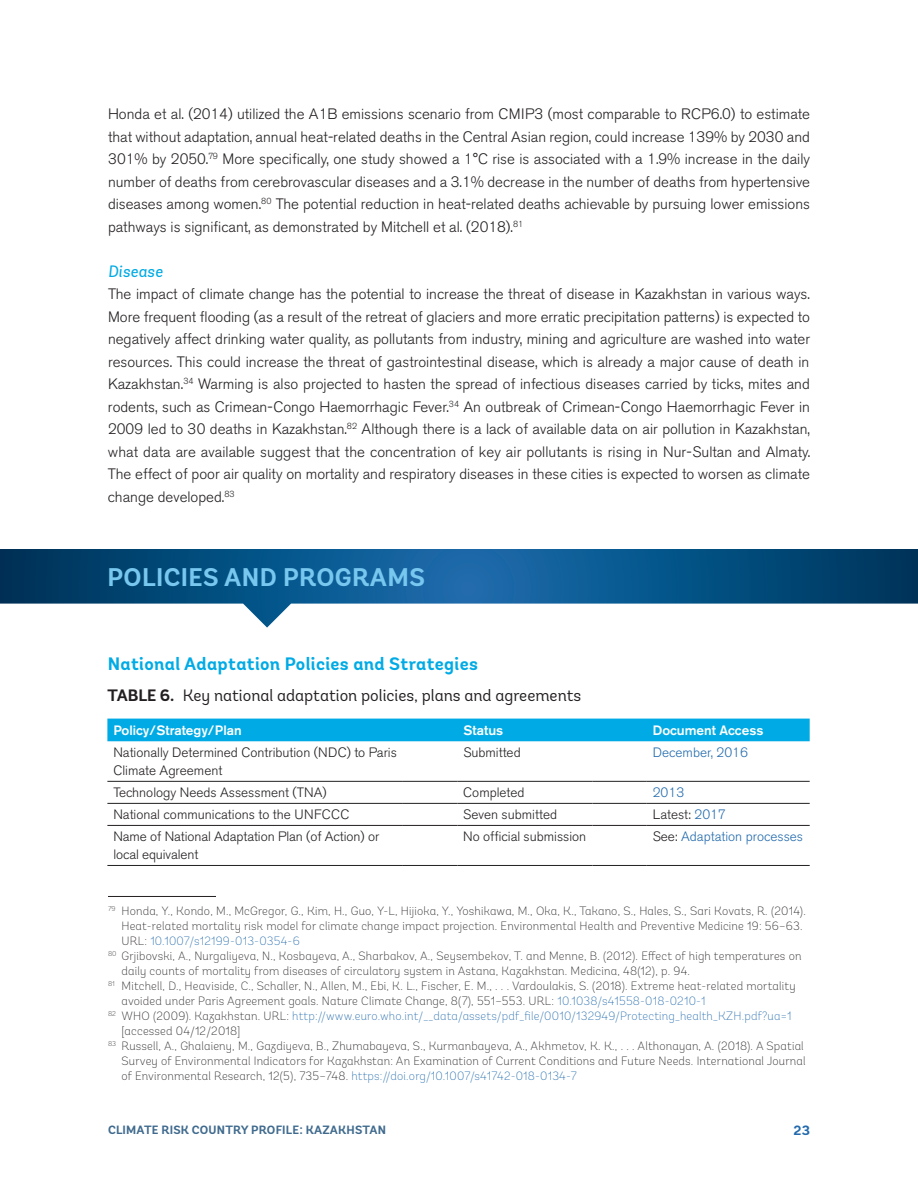
<style>
.page{position:relative;width:918px;height:1188px;background:#fff}
.page>*{position:absolute;margin:0;border:0;box-sizing:border-box;transform-origin:0 0}
.t1{font:700 25.5px "Andes";letter-spacing:.015em;color:#78c7ef}
.t2{font:700 18px "Andes";letter-spacing:.02em;color:#00abe5}
.t3{font:16.5px "Andes";color:#231f20}
.t4{font:italic 16.5px "Andes";letter-spacing:.02em;color:#00abe5}
.t5{font:300 15px/22.5px "Akzidenz Grotesk BE";color:#231f20;text-align:justify}
.t6{font:300 13.5px/18px "Akzidenz Grotesk BE";color:#231f20}
.t7{font:500 13.5px "Akzidenz Grotesk BE";color:#fff}
.t8{font:300 13.5px "Akzidenz Grotesk BE";color:#236bad}
.t9{font:700 13.5px "Andes";color:#236bad}
.t10{font:200 12px "Andes";letter-spacing:.015em;color:#231f20}
.t11{font:200 12px "Andes";letter-spacing:.015em;color:#236bad}
.t12{font:700 12px "Andes";letter-spacing:.015em;color:#3f6a8d}
.s1{font-weight:700}
.s2{color:#236bad}
.s3{color:#231f20}
</style>
<div class="page">
<svg style="left:0;top:549px;width:918px;height:79px"></svg>
<div style="left:107px;top:719px;width:703px;height:22px;background:#00abe5"></div>
<hr style="left:107px;top:781px;width:296px;height:1px;background:#231f20">
<hr style="left:403px;top:781px;width:54px;height:1px;background:#231f20">
<hr style="left:457px;top:781px;width:135px;height:1px;background:#231f20">
<hr style="left:592px;top:781px;width:55px;height:1px;background:#231f20">
<hr style="left:647px;top:781px;width:163px;height:1px;background:#231f20">
<hr style="left:107px;top:803px;width:296px;height:1px;background:#231f20">
<hr style="left:403px;top:803px;width:54px;height:1px;background:#231f20">
<hr style="left:457px;top:803px;width:135px;height:1px;background:#231f20">
<hr style="left:592px;top:803px;width:55px;height:1px;background:#231f20">
<hr style="left:647px;top:803px;width:163px;height:1px;background:#231f20">
<hr style="left:107px;top:825px;width:296px;height:1px;background:#231f20">
<hr style="left:403px;top:825px;width:54px;height:1px;background:#231f20">
<hr style="left:457px;top:825px;width:135px;height:1px;background:#231f20">
<hr style="left:592px;top:825px;width:55px;height:1px;background:#231f20">
<hr style="left:647px;top:825px;width:163px;height:1px;background:#231f20">
<hr style="left:107px;top:865px;width:296px;height:1px;background:#231f20">
<hr style="left:403px;top:865px;width:54px;height:1px;background:#231f20">
<hr style="left:457px;top:865px;width:135px;height:1px;background:#231f20">
<hr style="left:592px;top:865px;width:55px;height:1px;background:#231f20">
<hr style="left:647px;top:865px;width:163px;height:1px;background:#231f20">
<hr style="left:108px;top:896px;width:108px;height:1px;background:#231f20">
<p class="t5" style="left:108px;top:103px;width:704px">Honda et al. (2014) utilized the A1B emissions scenario from CMIP3 (most comparable to RCP6.0) to estimate that without adaptation, annual heat-related deaths in the Central Asian region, could increase 139% by 2030 and 301% by 2050.<sup>79</sup> More specifically, one study showed a 1°C rise is associated with a 1.9% increase in the daily number of deaths from cerebrovascular diseases and a 3.1% decrease in the number of deaths from hypertensive diseases among women.<sup>80</sup> The potential reduction in heat-related deaths achievable by pursuing lower emissions pathways is significant, as demonstrated by Mitchell et al. (2018).<sup>81</sup></p>
<p class="t4" style="left:108px;top:261px;width:56px">Disease</p>
<p class="t5" style="left:108px;top:283px;width:704px">The impact of climate change has the potential to increase the threat of disease in Kazakhstan in various ways.<br>More frequent flooding (as a result of the retreat of glaciers and more erratic precipitation patterns) is expected to negatively affect drinking water quality, as pollutants from industry, mining and agriculture are washed into water resources. This could increase the threat of gastrointestinal disease, which is already a major cause of death in Kazakhstan.<sup>34</sup> Warming is also projected to hasten the spread of infectious diseases carried by ticks, mites and rodents, such as Crimean-Congo Haemorrhagic Fever.<sup>34</sup> An outbreak of Crimean-Congo Haemorrhagic Fever in 2009 led to 30 deaths in Kazakhstan.<sup>82</sup> Although there is a lack of available data on air pollution in Kazakhstan, what data are available suggest that the concentration of key air pollutants is rising in Nur-Sultan and Almaty.<br>The effect of poor air quality on mortality and respiratory diseases in these cities is expected to worsen as climate change developed.<sup>83</sup></p>
<h1 class="t1" style="left:107px;top:561px;width:319px">POLICIES AND PROGRAMS</h1>
<p class="t2" style="left:108px;top:652px;width:372px">National Adaptation Policies and Strategies</p>
<p class="t3" style="left:107px;top:685px;width:475px"><span class="s1">TABLE 6.</span> Key national adaptation policies, plans and agreements</p>
<p class="t7" style="left:113px;top:722px;width:130px">Policy/Strategy/Plan</p>
<p class="t7" style="left:463px;top:722px;width:41px">Status</p>
<p class="t7" style="left:653px;top:722px;width:112px">Document Access</p>
<p class="t6" style="left:113px;top:744px;width:285px">Nationally Determined Contribution (NDC) to Paris<br>Climate Agreement</p>
<p class="t6" style="left:463px;top:744px;width:59px">Submitted</p>
<p class="t8" style="left:653px;top:745px;width:97px">December, 2016</p>
<p class="t6" style="left:113px;top:784px;width:215px">Technology Needs Assessment (TNA)</p>
<p class="t6" style="left:463px;top:784px;width:63px">Completed</p>
<p class="t8" style="left:653px;top:785px;width:33px">2013</p>
<p class="t6" style="left:113px;top:806px;width:238px">National communications to the UNFCCC</p>
<p class="t6" style="left:463px;top:806px;width:95px">Seven submitted</p>
<p class="t6" style="left:653px;top:806px;width:75px">Latest: <span class="s2">2017</span></p>
<p class="t6" style="left:113px;top:828px;width:267px">Name of National Adaptation Plan (of Action) or local equivalent</p>
<p class="t6" style="left:463px;top:828px;width:125px">No official submission</p>
<p class="t8" style="left:653px;top:829px;width:152px"><span class="s3">See:</span> Adaptation processes</p>
<p class="t10" style="left:108px;top:904px;width:699px"><sup>79</sup> Honda, Y., Kondo, M., McGregor, G., Kim, H., Guo, Y-L, Hijioka, Y., Yoshikawa, M., Oka, K., Takano, S., Hales, S., Sari Kovats, R. (2014).</p>
<p class="t10" style="left:122px;top:919px;width:683px">Heat-related mortality risk model for climate change impact projection. Environmental Health and Preventive Medicine 19: 56–63.</p>
<p class="t11" style="left:122px;top:934px;width:180px"><span class="s3">URL:</span> 10.1007/s12199-013-0354-6</p>
<p class="t10" style="left:108px;top:949px;width:695px"><sup>80</sup> Grjibovski, A., Nurgaliyeva, N., Kosbayeva, A., Sharbakov, A., Seysembekov, T. and Menne, B. (2012). Effect of high temperatures on</p>
<p class="t10" style="left:122px;top:964px;width:570px">daily counts of mortality from diseases of circulatory system in Astana, Kazakhstan. Medicina, 48(12), p. 94.</p>
<p class="t10" style="left:108px;top:979px;width:689px"><sup>81</sup> Mitchell, D., Heaviside, C., Schaller, N., Allen, M., Ebi, K. L., Fischer, E. M., . . . Vardoulakis, S. (2018). Extreme heat-related mortality</p>
<p class="t10" style="left:122px;top:994px;width:585px">avoided under Paris Agreement goals. Nature Climate Change, 8(7), 551–553. URL: <span class="s2">10.1038/s41558-018-0210-1</span></p>
<p class="t11" style="left:108px;top:1009px;width:685px"><sup>82</sup> <span class="s3">WHO (2009). Kazakhstan. URL:</span> http://www.euro.who.int/__data/assets/pdf_file/0010/132949/Protecting_health_KZH.pdf?ua=1</p>
<p class="t10" style="left:122px;top:1024px;width:121px">[accessed 04/12/2018]</p>
<p class="t10" style="left:108px;top:1039px;width:697px"><sup>83</sup> Russell, A., Ghalaieny, M., Gazdiyeva, B., Zhumabayeva, S., Kurmanbayeva, A., Akhmetov, K. K., . . . Althonayan, A. (2018). A Spatial</p>
<p class="t10" style="left:122px;top:1054px;width:686px">Survey of Environmental Indicators for Kazakhstan: An Examination of Current Conditions and Future Needs. International Journal</p>
<p class="t11" style="left:122px;top:1069px;width:457px"><span class="s3">of Environmental Research, 12(5), 735–748.</span> https://doi.org/10.1007/s41742-018-0134-7</p>
<p class="t12" style="left:108px;top:1122px;width:280px">CLIMATE RISK COUNTRY PROFILE: KAZAKHSTAN</p>
<p class="t9" style="left:793px;top:1122px;width:18px">23</p>
</div>
